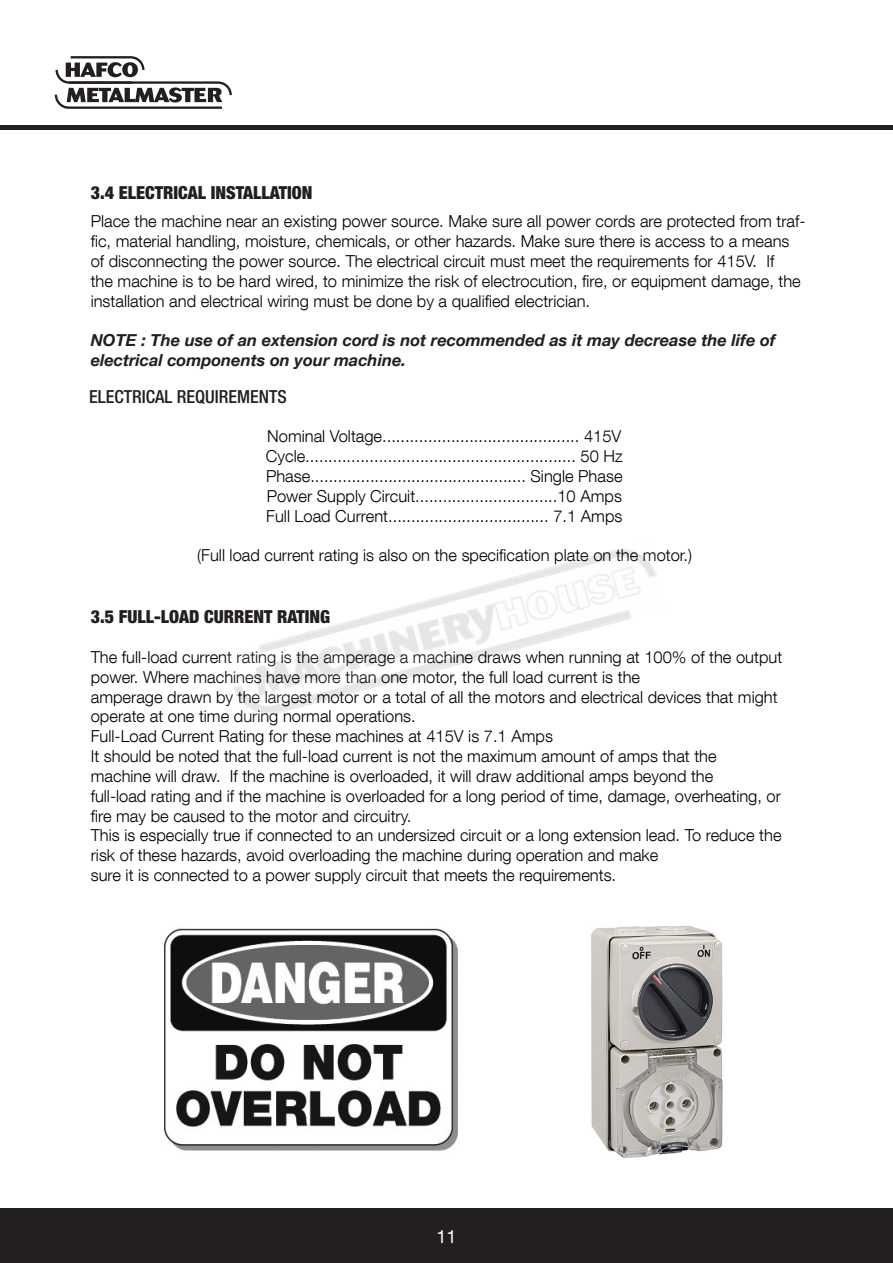
<style>
.page{position:relative;width:893px;height:1263px;background:#fff}
.page>*{position:absolute;margin:0;border:0;box-sizing:border-box;transform-origin:0 0}
.t1{font:900 condensed 18px "Helvetica Neue LT Std";color:#231f20}
.t2{font:500 condensed 18px "Helvetica Neue LT Std";color:#231f20}
.t3{font:18px "Helvetica Neue LT Std";color:#fff}
.t4{font:300 16.5px/19.8px "Helvetica Neue LT Com";color:#000}
.t5{font:italic 700 16.5px/19.8px "Helvetica Neue LT Com";color:#231f20}
</style>
<div class="page">
<div style="left:0;top:1208px;width:893px;height:55px;background:#231f20"></div>
<hr style="left:0;top:126px;width:893px;height:4px;background:#231f20">
<svg style="left:55px;top:56px;width:177px;height:53px"></svg>
<img style="left:164px;top:928px;width:294px;height:223px">
<img style="left:591px;top:926px;width:132px;height:232px">
<img style="left:234px;top:548px;width:423px;height:167px">
<p class="t1" style="left:91px;top:181px;width:223px">3.4 ELECTRICAL INSTALLATION</p>
<p class="t4" style="left:91px;top:211px;width:716px">Place the machine near an existing power source. Make sure all power cords are protected from traf&shy;fic, material handling, moisture, chemicals, or other hazards. Make sure there is access to a means of disconnecting the power source. The electrical circuit must meet the requirements for 415V. If<br>the machine is to be hard wired, to minimize the risk of electrocution, fire, or equipment damage, the installation and electrical wiring must be done by a qualified electrician.</p>
<p class="t5" style="left:91px;top:330px;width:686px">NOTE : The use of an extension cord is not recommended as it may decrease the life of electrical components on your machine.</p>
<p class="t2" style="left:89px;top:386px;width:199px">ELECTRICAL REQUIREMENTS</p>
<p class="t4" style="left:266px;top:426px;width:358px;text-align:justify">Nominal Voltage........................................... 415V Cycle........................................................... 50 Hz Phase............................................... Single Phase Power Supply Circuit...............................10 Amps Full Load Current................................... 7.1 Amps</p>
<p class="t4" style="left:197px;top:545px;width:496px">(Full load current rating is also on the specification plate on the motor.)</p>
<p class="t1" style="left:91px;top:605px;width:241px">3.5 FULL-LOAD CURRENT RATING</p>
<p class="t4" style="left:91px;top:647px;width:693px">The full-load current rating is the amperage a machine draws when running at 100% of the output power. Where machines have more than one motor, the full load current is the<br>amperage drawn by the largest motor or a total of all the motors and electrical devices that might operate at one time during normal operations.<br>Full-Load Current Rating for these machines at 415V is 7.1 Amps<br>It should be noted that the full-load current is not the maximum amount of amps that the<br>machine will draw. If the machine is overloaded, it will draw additional amps beyond the<br>full-load rating and if the machine is overloaded for a long period of time, damage, overheating, or fire may be caused to the motor and circuitry.<br>This is especially true if connected to an undersized circuit or a long extension lead. To reduce the risk of these hazards, avoid overloading the machine during operation and make<br>sure it is connected to a power supply circuit that meets the requirements.</p>
<p class="t3" style="left:436px;top:1225px;width:22px">11</p>
</div>
